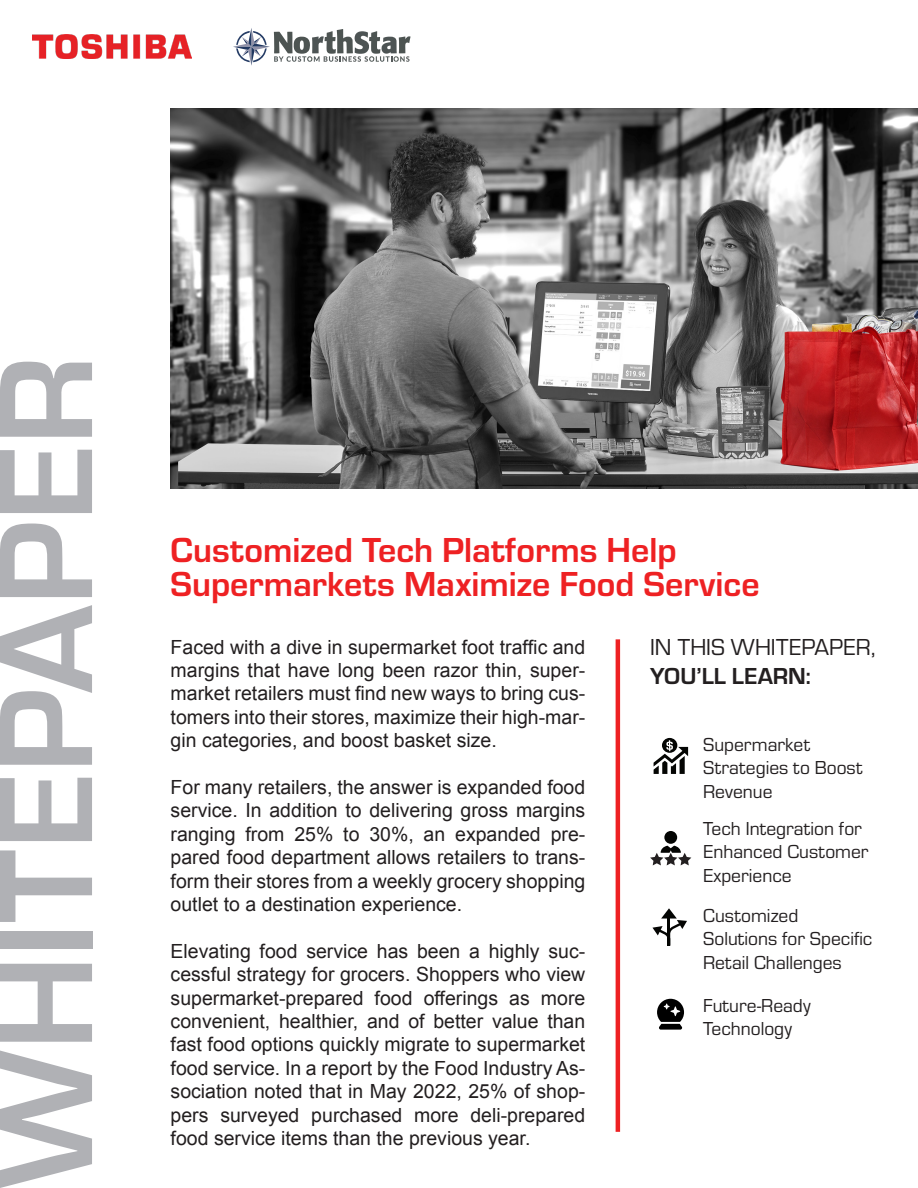
<style>
.page{position:relative;width:918px;height:1188px;background:#fff}
.page>*{position:absolute;margin:0;border:0;box-sizing:border-box;transform-origin:0 0}
.t1{font:700 138px "Eurostile";color:#b0b1b5}
.t2{font:700 36px "Eurostile";color:#ee2123}
.t3{font:24px "Eurostile";color:#231f20}
.t4{font:700 24px "Eurostile";color:#231f20}
.t5{font:19.5px/23.4px "Arial";color:#231f20;text-align:justify}
.t6{font:19.5px/23.4px "Eurostile";color:#231f20}
</style>
<div class="page">
<img style="left:171px;top:108px;width:747px;height:380px">
<hr style="left:616px;top:639px;width:4px;height:493px;background:#ee2123">
<img style="left:32px;top:35px;width:160px;height:24px">
<svg style="left:654px;top:738px;width:34px;height:36px"></svg>
<svg style="left:652px;top:908px;width:35px;height:38px"></svg>
<div style="left:664px;top:831px;width:13px;height:13px;background:#040503;border-radius:50%"></div>
<svg style="left:650px;top:846px;width:41px;height:19px"></svg>
<svg style="left:657px;top:999px;width:27px;height:31px"></svg>
<svg style="left:233px;top:28px;width:178px;height:38px"></svg>
<p class="t1" style="left:-53px;top:1188px;width:834px;rotate:-90deg">WHITEPAPER</p>
<p class="t2" style="left:171px;top:524px;width:507px">Customized Tech Platforms Help</p>
<p class="t2" style="left:171px;top:559px;width:591px">Supermarkets Maximize Food Service</p>
<p class="t5" style="left:171px;top:635px;width:416px">Faced with a dive in supermarket foot traffic and margins that have long been razor thin, super&shy;market retailers must find new ways to bring cus&shy;tomers into their stores, maximize their high-mar&shy;gin categories, and boost basket size.</p>
<p class="t5" style="left:171px;top:776px;width:416px">For many retailers, the answer is expanded food service. In addition to delivering gross margins ranging from 25% to 30%, an expanded pre&shy;pared food department allows retailers to trans&shy;form their stores from a weekly grocery shopping outlet to a destination experience.</p>
<p class="t5" style="left:171px;top:939px;width:416px">Elevating food service has been a highly suc&shy;cessful strategy for grocers. Shoppers who view supermarket-prepared food offerings as more convenient, healthier, and of better value than fast food options quickly migrate to supermarket food service. In a report by the Food Industry As&shy;sociation noted that in May 2022, 25% of shop&shy;pers surveyed purchased more deli-prepared food service items than the previous year.</p>
<p class="t3" style="left:650px;top:631px;width:227px">IN THIS WHITEPAPER,</p>
<p class="t4" style="left:650px;top:659px;width:162px">YOU’LL LEARN:</p>
<p class="t6" style="left:703px;top:732px;width:108px">Supermarket</p>
<p class="t6" style="left:703px;top:755px;width:161px">Strategies to Boost<br>Revenue</p>
<p class="t6" style="left:703px;top:816px;width:160px">Tech Integration for</p>
<p class="t6" style="left:703px;top:839px;width:167px">Enhanced Customer<br>Experience</p>
<p class="t6" style="left:703px;top:903px;width:97px">Customized</p>
<p class="t6" style="left:703px;top:926px;width:171px">Solutions for Specific<br>Retail Challenges</p>
<p class="t6" style="left:703px;top:993px;width:109px">Future-Ready</p>
<p class="t6" style="left:703px;top:1016px;width:90px">Technology</p>
</div>
